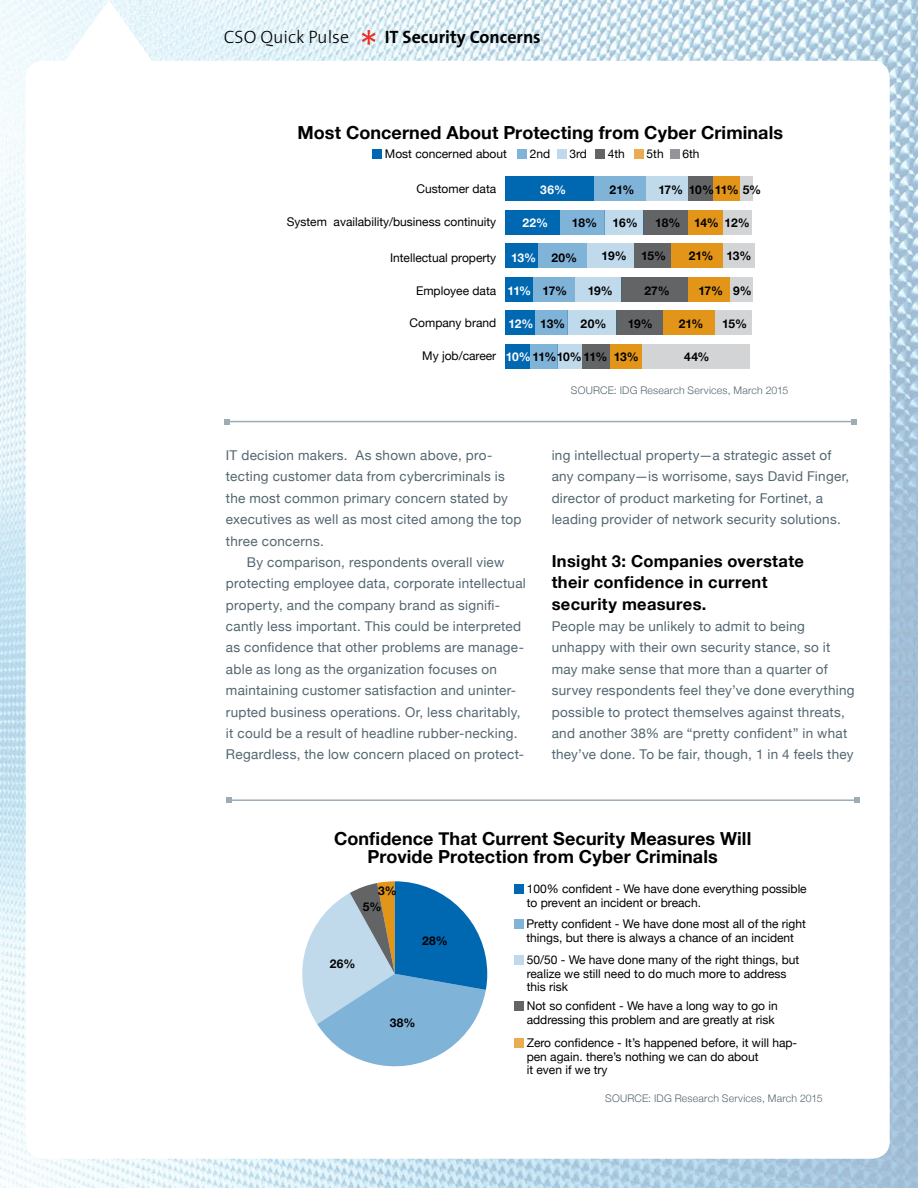
<style>
.page{position:relative;width:918px;height:1188px;background:#fff}
.page>*{position:absolute;margin:0;border:0;box-sizing:border-box;transform-origin:0 0}
.t1{font:300 51px "The Sans";color:#ee3126}
.t2{font:700 18px/18px "Helvetica Neue";letter-spacing:.005em;color:#000;text-align:center}
.t3{font:700 18px "The Sans";color:#000}
.t4{font:300 18px "The Sans";color:#000}
.t5{font:700 16.5px/21.3px "Helvetica Neue";letter-spacing:.02em;color:#000}
.t6{font:13.5px/21.3px "Helvetica Neue";letter-spacing:.02em;color:#546670}
.t7{font:12px/13.5px "Helvetica Neue";color:#000}
.t8{font:700 12px "Helvetica Neue";letter-spacing:-.015em;color:#000}
.t9{font:700 12px "Helvetica Neue";letter-spacing:-.02em;color:#fff}
.t10{font:300 10.5px "Helvetica Neue";letter-spacing:.02em;color:#546670}
.s1{color:#fff}
</style>
<div class="page">
<img style="left:0;top:0;width:918px;height:1188px">
<div style="left:26px;top:61px;width:864px;height:1098px;background:#fff;border-radius:18px"></div>
<svg style="left:60px;top:0;width:97px;height:61px"></svg>
<hr style="left:229px;top:799px;width:628px;height:2px;background:#9eacb5">
<svg style="left:226px;top:797px;width:6px;height:6px"></svg>
<svg style="left:854px;top:797px;width:6px;height:6px"></svg>
<svg style="left:302px;top:881px;width:185px;height:185px"></svg>
<div style="left:514px;top:884px;width:10px;height:10px;background:#0067b1"></div>
<div style="left:514px;top:955px;width:10px;height:10px;background:#bfd9ec"></div>
<div style="left:514px;top:919px;width:10px;height:10px;background:#80b3d8"></div>
<div style="left:514px;top:1001px;width:10px;height:10px;background:#636466"></div>
<div style="left:514px;top:1038px;width:10px;height:10px;background:#eaac52"></div>
<hr style="left:227px;top:421px;width:627px;height:1px;background:#9eacb5">
<svg style="left:224px;top:419px;width:6px;height:6px"></svg>
<svg style="left:851px;top:419px;width:6px;height:6px"></svg>
<div style="left:740px;top:177px;width:12px;height:24px;background:#d3d4d5"></div>
<div style="left:723px;top:210px;width:29px;height:24px;background:#d3d4d5"></div>
<div style="left:723px;top:244px;width:32px;height:24px;background:#d3d4d5"></div>
<div style="left:730px;top:277px;width:22px;height:24px;background:#d3d4d5"></div>
<div style="left:715px;top:311px;width:37px;height:24px;background:#d3d4d5"></div>
<div style="left:641px;top:344px;width:109px;height:25px;background:#d3d4d5"></div>
<div style="left:713px;top:177px;width:27px;height:24px;background:#e29518"></div>
<div style="left:688px;top:210px;width:35px;height:24px;background:#e29518"></div>
<div style="left:671px;top:244px;width:52px;height:24px;background:#e29518"></div>
<div style="left:688px;top:277px;width:42px;height:24px;background:#e29518"></div>
<div style="left:663px;top:311px;width:52px;height:24px;background:#e29518"></div>
<div style="left:609px;top:344px;width:32px;height:25px;background:#e29518"></div>
<div style="left:688px;top:177px;width:25px;height:24px;background:#636466"></div>
<div style="left:644px;top:210px;width:44px;height:24px;background:#636466"></div>
<div style="left:634px;top:244px;width:37px;height:24px;background:#636466"></div>
<div style="left:621px;top:277px;width:67px;height:24px;background:#636466"></div>
<div style="left:617px;top:311px;width:46px;height:24px;background:#636466"></div>
<div style="left:582px;top:344px;width:27px;height:25px;background:#636466"></div>
<div style="left:646px;top:177px;width:42px;height:24px;background:#c0d9eb"></div>
<div style="left:604px;top:210px;width:40px;height:24px;background:#c0d9eb"></div>
<div style="left:587px;top:244px;width:47px;height:24px;background:#c0d9eb"></div>
<div style="left:575px;top:277px;width:46px;height:24px;background:#c0d9eb"></div>
<div style="left:567px;top:311px;width:50px;height:24px;background:#c0d9eb"></div>
<div style="left:557px;top:344px;width:25px;height:25px;background:#c0d9eb"></div>
<div style="left:594px;top:177px;width:52px;height:24px;background:#80b3d8"></div>
<div style="left:560px;top:210px;width:44px;height:24px;background:#80b3d8"></div>
<div style="left:538px;top:244px;width:49px;height:24px;background:#80b3d8"></div>
<div style="left:533px;top:277px;width:42px;height:24px;background:#80b3d8"></div>
<div style="left:535px;top:311px;width:32px;height:24px;background:#80b3d8"></div>
<div style="left:530px;top:344px;width:27px;height:25px;background:#80b3d8"></div>
<div style="left:506px;top:177px;width:88px;height:24px;background:#0067b1"></div>
<div style="left:506px;top:210px;width:54px;height:24px;background:#0067b1"></div>
<div style="left:506px;top:244px;width:32px;height:24px;background:#0067b1"></div>
<div style="left:506px;top:277px;width:27px;height:24px;background:#0067b1"></div>
<div style="left:506px;top:311px;width:29px;height:24px;background:#0067b1"></div>
<div style="left:506px;top:344px;width:24px;height:25px;background:#0067b1"></div>
<div style="left:373px;top:149px;width:9px;height:10px;background:#0067b1"></div>
<div style="left:557px;top:149px;width:10px;height:10px;background:#bfd9ec"></div>
<div style="left:517px;top:149px;width:10px;height:10px;background:#80b3d8"></div>
<div style="left:595px;top:149px;width:10px;height:10px;background:#636466"></div>
<div style="left:634px;top:149px;width:10px;height:10px;background:#eaac52"></div>
<div style="left:670px;top:149px;width:10px;height:10px;background:#939598"></div>
<h2 class="t4" style="left:224px;top:26px;width:127px">CSO Quick Pulse</h2>
<h1 class="t1" style="left:360px;top:17px;width:20px">*</h1>
<h2 class="t3" style="left:385px;top:26px;width:158px">IT Security Concerns</h2>
<h2 class="t2" style="left:298px;top:124px;width:487px">Most Concerned About Protecting from Cyber Criminals</h2>
<p class="t7" style="left:385px;top:148px;width:124px">Most concerned about</p>
<p class="t7" style="left:530px;top:148px;width:22px">2nd</p>
<p class="t7" style="left:569px;top:148px;width:19px">3rd</p>
<p class="t7" style="left:608px;top:148px;width:19px">4th</p>
<p class="t7" style="left:647px;top:148px;width:19px">5th</p>
<p class="t7" style="left:682px;top:148px;width:19px">6th</p>
<p class="t7" style="left:416px;top:183px;width:81px">Customer data</p>
<p class="t7" style="left:287px;top:216px;width:211px">System availability/business continuity</p>
<p class="t7" style="left:390px;top:252px;width:108px">Intellectual property</p>
<p class="t7" style="left:416px;top:285px;width:82px">Employee data</p>
<p class="t7" style="left:410px;top:317px;width:88px">Company brand</p>
<p class="t7" style="left:422px;top:350px;width:76px">My job/career</p>
<p class="t9" style="left:540px;top:180px;width:27px">36%</p>
<p class="t8" style="left:610px;top:180px;width:26px">21%</p>
<p class="t8" style="left:572px;top:213px;width:27px">18%</p>
<p class="t8" style="left:658px;top:180px;width:26px">17%</p>
<p class="t8" style="left:655px;top:213px;width:27px">18%</p>
<p class="t8" style="left:641px;top:247px;width:26px">15%</p>
<p class="t8" style="left:644px;top:281px;width:27px">27%</p>
<p class="t8" style="left:628px;top:314px;width:27px">19%</p>
<p class="t8" style="left:689px;top:180px;width:74px">10%11% 5%</p>
<p class="t8" style="left:694px;top:213px;width:26px">14%</p>
<p class="t8" style="left:689px;top:247px;width:26px">21%</p>
<p class="t8" style="left:698px;top:281px;width:26px">17%</p>
<p class="t8" style="left:679px;top:314px;width:26px">21%</p>
<p class="t9" style="left:523px;top:213px;width:27px">22%</p>
<p class="t8" style="left:613px;top:213px;width:27px">16%</p>
<p class="t8" style="left:725px;top:213px;width:27px">12%</p>
<p class="t8" style="left:727px;top:247px;width:27px">13%</p>
<p class="t8" style="left:733px;top:281px;width:20px">9%</p>
<p class="t8" style="left:722px;top:314px;width:26px">15%</p>
<p class="t8" style="left:602px;top:247px;width:27px">19%</p>
<p class="t9" style="left:511px;top:248px;width:27px">13%</p>
<p class="t8" style="left:551px;top:248px;width:27px">20%</p>
<p class="t9" style="left:507px;top:281px;width:25px">11%</p>
<p class="t8" style="left:543px;top:281px;width:26px">17%</p>
<p class="t8" style="left:588px;top:281px;width:27px">19%</p>
<p class="t8" style="left:581px;top:314px;width:27px">20%</p>
<p class="t9" style="left:508px;top:314px;width:27px">12%</p>
<p class="t8" style="left:540px;top:314px;width:27px">13%</p>
<p class="t8" style="left:506px;top:347px;width:103px"><span class="s1">10%</span>11%10%11%</p>
<p class="t8" style="left:614px;top:348px;width:27px">13%</p>
<p class="t8" style="left:684px;top:347px;width:27px">44%</p>
<p class="t10" style="left:571px;top:381px;width:219px">Source: IDG Research Services, March 2015</p>
<p class="t6" style="left:226px;top:445px;width:297px">IT decision makers. As shown above, pro&shy;tecting customer data from cybercriminals is the most common primary concern stated by executives as well as most cited among the top three concerns.</p>
<p class="t6" style="left:226px;top:552px;width:302px;text-indent:21px">By comparison, respondents overall view protecting employee data, corporate intellectual property, and the company brand as signifi&shy;cantly less important. This could be interpreted as confidence that other problems are manage&shy;able as long as the organization focuses on maintaining customer satisfaction and uninter&shy;rupted business operations. Or, less charitably, it could be a result of headline rubber-necking.<br>Regardless, the low concern placed on protect-</p>
<p class="t6" style="left:552px;top:445px;width:299px">ing intellectual property—a strategic asset of any company—is worrisome, says David Finger, director of product marketing for Fortinet, a leading provider of network security solutions.</p>
<p class="t5" style="left:552px;top:551px;width:254px">Insight 3: Companies overstate their confidence in current security measures.</p>
<p class="t6" style="left:552px;top:616px;width:304px">People may be unlikely to admit to being unhappy with their own security stance, so it may make sense that more than a quarter of survey respondents feel they’ve done everything possible to protect themselves against threats, and another 38% are “pretty confident” in what they’ve done. To be fair, though, 1 in 4 feels they</p>
<h2 class="t2" style="left:334px;top:831px;width:419px">Confidence That Current Security Measures Will<br>Provide Protection from Cyber Criminals</h2>
<p class="t8" style="left:378px;top:881px;width:20px">3%</p>
<p class="t7" style="left:527px;top:883px;width:282px">100% confident - We have done everything possible to prevent an incident or breach.</p>
<p class="t8" style="left:363px;top:897px;width:20px">5%</p>
<p class="t8" style="left:330px;top:954px;width:27px">26%</p>
<p class="t8" style="left:422px;top:931px;width:27px">28%</p>
<p class="t8" style="left:390px;top:1013px;width:27px">38%</p>
<p class="t7" style="left:526px;top:918px;width:281px">Pretty confident - We have done most all of the right things, but there is always a chance of an incident</p>
<p class="t7" style="left:527px;top:954px;width:274px">50/50 - We have done many of the right things, but realize we still need to do much more to address this risk</p>
<p class="t7" style="left:527px;top:1000px;width:253px">Not so confident - We have a long way to go in addressing this problem and are greatly at risk</p>
<p class="t7" style="left:527px;top:1037px;width:272px">Zero confidence - It’s happened before, it will hap&shy;pen again. there’s nothing we can do about<br>it even if we try</p>
<p class="t10" style="left:605px;top:1090px;width:219px">Source: IDG Research Services, March 2015</p>
</div>
